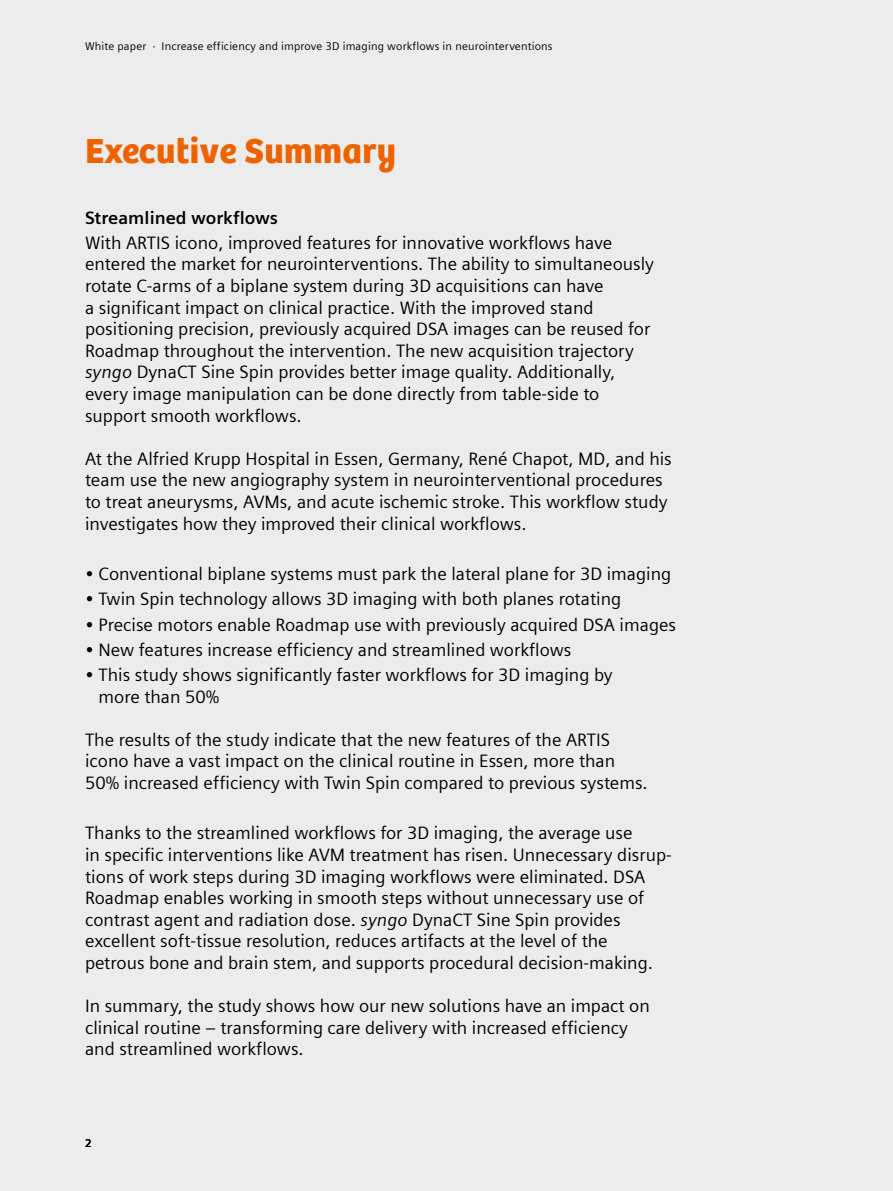
<style>
.page{position:relative;width:893px;height:1191px;background:#ececec}
.page>*{position:absolute;margin:0;border:0;box-sizing:border-box;transform-origin:0 0}
.t1{font:36px "SH Bree Headline Regular";color:#ee6300}
.t2{font:18px/21.6px "Siemens Sans";color:#000}
.t3{font:700 18px "Siemens Sans";color:#000}
.t4{font:11.25px "Siemens Sans";letter-spacing:.015em;color:#000}
.t5{font:700 11.25px "Siemens Sans";color:#000}
.s1{font-style:italic}
</style>
<div class="page">
<p class="t4" style="left:85px;top:38px;width:469px">White paper · Increase efficiency and improve 3D imaging workflows in neurointerventions</p>
<h1 class="t1" style="left:85px;top:123px;width:313px">Executive Summary</h1>
<p class="t3" style="left:85px;top:203px;width:195px">Streamlined workflows</p>
<p class="t2" style="left:85px;top:230px;width:570px">With ARTIS icono, improved features for innovative workflows have entered the market for neurointerventions. The ability to simultaneously rotate C-arms of a biplane system during 3D acquisitions can have<br>a significant impact on clinical practice. With the improved stand positioning precision, previously acquired DSA images can be reused for Roadmap throughout the intervention. The new acquisition trajectory <span class="s1">syngo</span> DynaCT Sine Spin provides better image quality. Additionally, every image manipulation can be done directly from table-side to support smooth workflows.</p>
<p class="t2" style="left:85px;top:446px;width:588px">At the Alfried Krupp Hospital in Essen, Germany, René Chapot, MD, and his team use the new angiography system in neurointerventional procedures to treat aneurysms, AVMs, and acute ischemic stroke. This workflow study investigates how they improved their clinical workflows.</p>
<p class="t2" style="left:85px;top:562px;width:588px">• Conventional biplane systems must park the lateral plane for 3D imaging</p>
<p class="t2" style="left:85px;top:587px;width:538px">• Twin Spin technology allows 3D imaging with both planes rotating</p>
<p class="t2" style="left:85px;top:612px;width:593px">• Precise motors enable Roadmap use with previously acquired DSA images</p>
<p class="t2" style="left:85px;top:637px;width:488px">• New features increase efficiency and streamlined workflows</p>
<p class="t2" style="left:99px;top:662px;width:516px;text-indent:-14px">• This study shows significantly faster workflows for 3D imaging by more than 50%</p>
<p class="t2" style="left:85px;top:727px;width:564px">The results of the study indicate that the new features of the ARTIS icono have a vast impact on the clinical routine in Essen, more than<br>50% increased efficiency with Twin Spin compared to previous systems.</p>
<p class="t2" style="left:85px;top:821px;width:588px">Thanks to the streamlined workflows for 3D imaging, the average use<br>in specific interventions like AVM treatment has risen. Unnecessary disrup&shy;tions of work steps during 3D imaging workflows were eliminated. DSA Roadmap enables working in smooth steps without unnecessary use of contrast agent and radiation dose. <span class="s1">syngo</span> DynaCT Sine Spin provides excellent soft-tissue resolution, reduces artifacts at the level of the petrous bone and brain stem, and supports procedural decision-making.</p>
<p class="t2" style="left:85px;top:994px;width:566px">In summary, the study shows how our new solutions have an impact on clinical routine – transforming care delivery with increased efficiency and streamlined workflows.</p>
<p class="t5" style="left:85px;top:1135px;width:8px">2</p>
</div>
